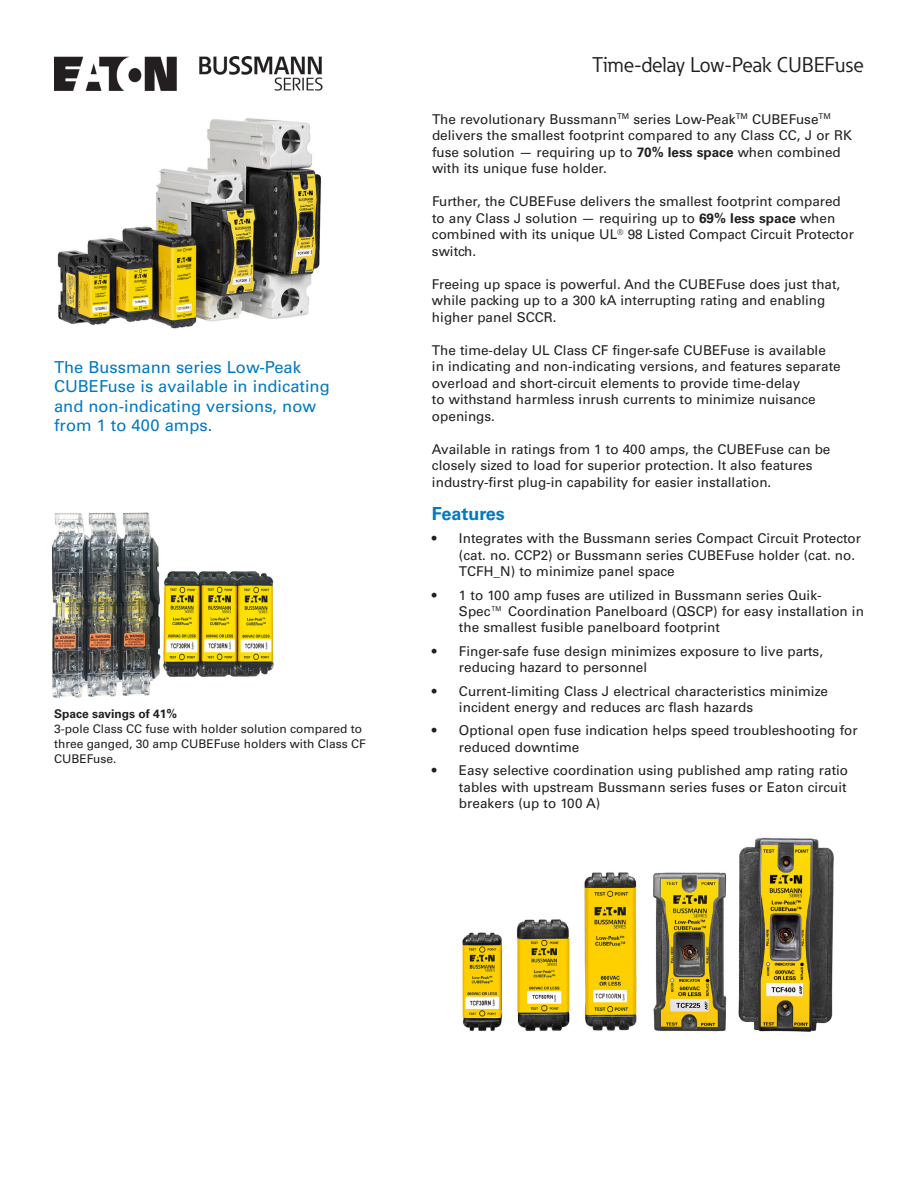
<style>
.page{position:relative;width:918px;height:1188px;background:#fff}
.page>*{position:absolute;margin:0;border:0;box-sizing:border-box;transform-origin:0 0}
.t1{font:21px "Eaton";color:#231f20}
._05_Caption_Body{font:700 18px "Univers LT Std";color:#007ac2}
._01_Overview__11_pt{font:16.5px/19.5px "Univers LT Std";color:#007ac2}
._05_Caption_Body-2{font:13.5px/16.5px "Univers LT Std";color:#231f20}
.t2{font:12px/15px "Univers LT Std";color:#231f20}
.t3{font:700 12px "Univers LT Std";color:#231f20}
.s1{font-weight:700}
</style>
<div class="page">
<img style="left:54px;top:56px;width:269px;height:34px">
<img style="left:57px;top:118px;width:264px;height:211px">
<img style="left:52px;top:512px;width:222px;height:186px">
<img style="left:462px;top:837px;width:372px;height:195px">
<p class="_01_Overview__11_pt" style="left:54px;top:357px;width:277px">The Bussmann series Low-Peak<br>CUBEFuse is available in indicating and non-indicating versions, now from 1 to 400 amps.</p>
<p class="t3" style="left:54px;top:707px;width:125px">Space savings of 41%</p>
<p class="t2" style="left:54px;top:721px;width:313px">3-pole Class CC fuse with holder solution compared to three ganged, 30 amp CUBEFuse holders with Class CF<br>CUBEFuse.</p>
<h1 class="t1" style="left:592px;top:52px;width:273px">Time-delay Low-Peak CUBEFuse</h1>
<p class="_05_Caption_Body-2" style="left:432px;top:111px;width:422px">The revolutionary Bussmann<sup>TM</sup> series Low-Peak<sup>TM</sup> CUBEFuse<sup>TM </sup>delivers the smallest footprint compared to any Class CC, J or RK fuse solution — requiring up to <span class="s1">70% less space</span> when combined with its unique fuse holder.</p>
<p class="_05_Caption_Body-2" style="left:432px;top:193px;width:423px">Further, the CUBEFuse delivers the smallest footprint compared to any Class J solution — requiring up to <span class="s1">69% less space</span> when combined with its unique UL<sup>®</sup> 98 Listed Compact Circuit Protector switch.</p>
<p class="_05_Caption_Body-2" style="left:432px;top:276px;width:410px">Freeing up space is powerful. And the CUBEFuse does just that, while packing up to a 300 kA interrupting rating and enabling higher panel SCCR.</p>
<p class="_05_Caption_Body-2" style="left:432px;top:342px;width:410px">The time-delay UL Class CF finger-safe CUBEFuse is available in indicating and non-indicating versions, and features separate overload and short-circuit elements to provide time-delay<br>to withstand harmless inrush currents to minimize nuisance openings.</p>
<p class="_05_Caption_Body-2" style="left:432px;top:441px;width:400px">Available in ratings from 1 to 400 amps, the CUBEFuse can be closely sized to load for superior protection. It also features industry-first plug-in capability for easier installation.</p>
<p class="_05_Caption_Body" style="left:432px;top:503px;width:74px">Features</p>
<p class="_05_Caption_Body-2" style="left:459px;top:531px;width:404px;text-indent:-27px">• Integrates with the Bussmann series Compact Circuit Protector (cat. no. CCP2) or Bussmann series CUBEFuse holder (cat. no.<br>TCFH_N) to minimize panel space</p>
<p class="_05_Caption_Body-2" style="left:459px;top:587px;width:406px;text-indent:-27px">• 1 to 100 amp fuses are utilized in Bussmann series Quik-<br>Spec™ Coordination Panelboard (QSCP) for easy installation in the smallest fusible panelboard footprint</p>
<p class="_05_Caption_Body-2" style="left:459px;top:643px;width:366px;text-indent:-27px">• Finger-safe fuse design minimizes exposure to live parts, reducing hazard to personnel</p>
<p class="_05_Caption_Body-2" style="left:459px;top:683px;width:370px;text-indent:-27px">• Current-limiting Class J electrical characteristics minimize incident energy and reduces arc flash hazards</p>
<p class="_05_Caption_Body-2" style="left:459px;top:723px;width:400px;text-indent:-27px">• Optional open fuse indication helps speed troubleshooting for reduced downtime</p>
<p class="_05_Caption_Body-2" style="left:459px;top:763px;width:391px;text-align:justify;text-indent:-27px">• Easy selective coordination using published amp rating ratio tables with upstream Bussmann series fuses or Eaton circuit breakers (up to 100 A)</p>
</div>
